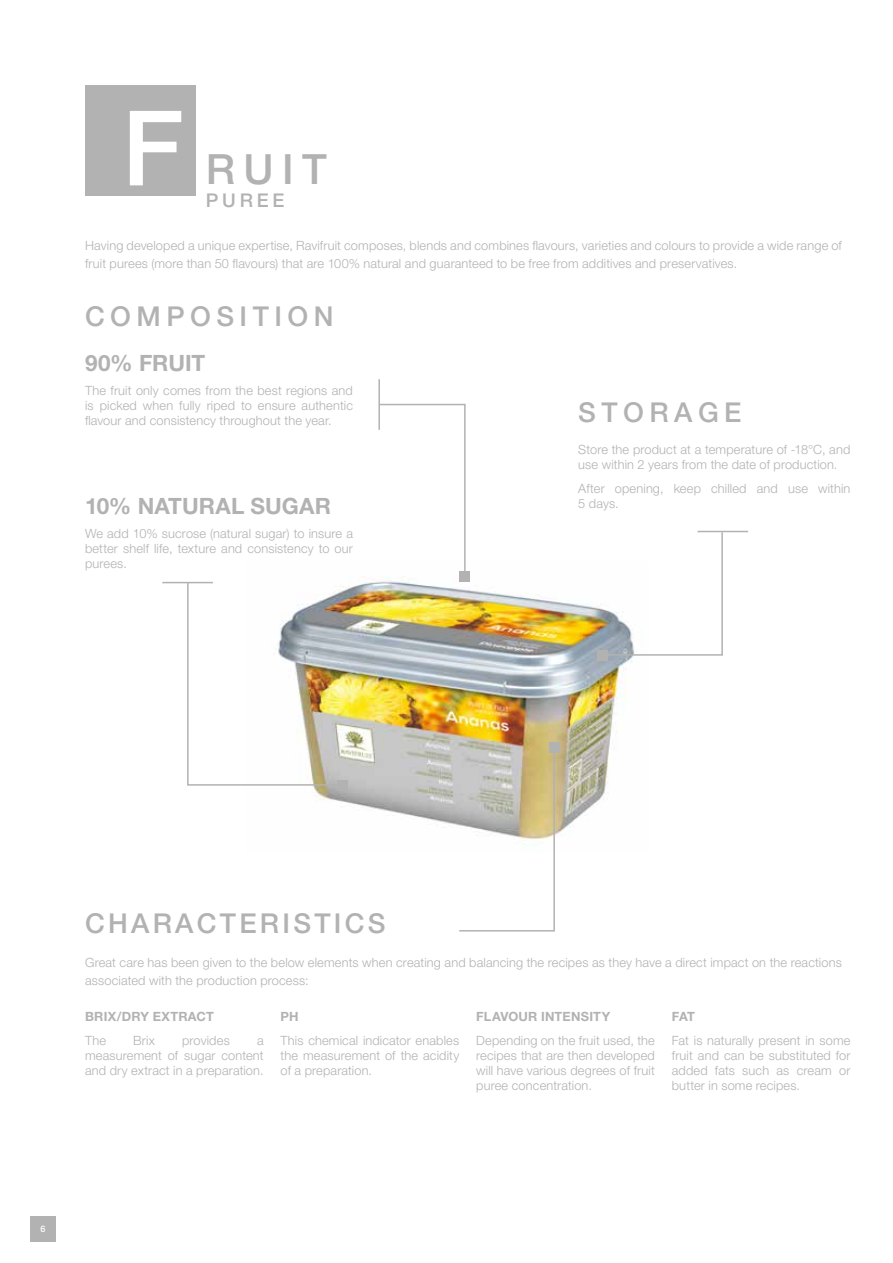
<style>
.page{position:relative;width:893px;height:1263px;background:#fff}
.page>*{position:absolute;margin:0;border:0;box-sizing:border-box;transform-origin:0 0}
.t1{font:500 104.25px "Helvetica Neue LT Std";color:#fff}
.t2{font:500 41.7px "Helvetica Neue LT Std";color:#b2b2b2}
.t3{font:500 27.3px "Helvetica Neue LT Std";letter-spacing:.2em;color:#b2b2b2}
.t4{font:500 27.3px "Helvetica Neue LT Std";letter-spacing:.12em;color:#b2b2b2}
.t5{font:700 22.5px "Helvetica Neue LT Std";letter-spacing:.005em;color:#b2b2b2}
.t6{font:500 18.9px "Helvetica Neue LT Std";letter-spacing:.2em;color:#b2b2b2}
.t7{font:300 12.75px/15px "Helvetica Neue LT Std";letter-spacing:.015em;color:#b2b2b2;text-align:justify}
.t8{font:700 12.75px "Helvetica Neue LT Std";letter-spacing:.015em;color:#b2b2b2}
.t9{font:500 9px "Helvetica Neue LT Std";color:#fff}
</style>
<div class="page">
<div style="left:30px;top:1216px;width:26px;height:26px;background:#b2b2b2"></div>
<img style="left:313px;top:576px;width:321px;height:259px">
<div style="left:85px;top:85px;width:111px;height:111px;background:#b2b2b2"></div>
<svg style="left:378px;top:403px;width:88px;height:176px"></svg>
<div style="left:460px;top:571px;width:10px;height:10px;background:#b2b2b2"></div>
<svg style="left:186px;top:581px;width:156px;height:205px"></svg>
<div style="left:338px;top:780px;width:10px;height:10px;background:#b2b2b2"></div>
<hr style="left:162px;top:582px;width:51px;height:1px;background:#b2b2b2">
<hr style="left:698px;top:531px;width:50px;height:1px;background:#b2b2b2">
<hr style="left:378px;top:379px;width:2px;height:51px;background:#b2b2b2">
<svg style="left:601px;top:531px;width:123px;height:125px"></svg>
<div style="left:597px;top:650px;width:10px;height:11px;background:#b2b2b2"></div>
<svg style="left:458px;top:741px;width:98px;height:191px"></svg>
<div style="left:550px;top:743px;width:10px;height:10px;background:#b2b2b2"></div>
<h1 class="t1" style="left:122px;top:86px;width:63px">F</h1>
<h2 class="t2" style="left:206px;top:144px;width:122px">RUIT</h2>
<h3 class="t6" style="left:206px;top:189px;width:80px">PUREE</h3>
<p class="t7" style="left:85px;top:236px;width:758px;line-height:18px">Having developed a unique expertise, Ravifruit composes, blends and combines flavours, varieties and colours to provide a wide range of fruit purees (more than 50 flavours) that are 100% natural and guaranteed to be free from additives and preservatives.</p>
<h3 class="t3" style="left:85px;top:300px;width:250px">COMPOSITION</h3>
<h3 class="t5" style="left:85px;top:349px;width:122px">90% FRUIT</h3>
<p class="t7" style="left:85px;top:382px;width:269px">The fruit only comes from the best regions and is picked when fully riped to ensure authentic flavour and consistency throughout the year.</p>
<h3 class="t3" style="left:578px;top:396px;width:165px">STORAGE</h3>
<p class="t7" style="left:578px;top:441px;width:274px">Store the product at a temperature of -18°C, and use within 2 years from the date of production.</p>
<p class="t7" style="left:578px;top:480px;width:274px">After opening, keep chilled and use within</p>
<h3 class="t5" style="left:85px;top:492px;width:248px">10% NATURAL SUGAR</h3>
<p class="t7" style="left:578px;top:495px;width:42px">5 days.</p>
<p class="t7" style="left:85px;top:525px;width:269px">We add 10% sucrose (natural sugar) to insure a better shelf life, texture and consistency to our purees.</p>
<h3 class="t4" style="left:85px;top:906px;width:302px">CHARACTERISTICS</h3>
<p class="t7" style="left:85px;top:953px;width:758px;line-height:18px">Great care has been given to the below elements when creating and balancing the recipes as they have a direct impact on the reactions associated with the production process:</p>
<p class="t8" style="left:85px;top:1008px;width:130px">BRIX/DRY EXTRACT</p>
<p class="t7" style="left:85px;top:1032px;width:22px">The</p>
<p class="t7" style="left:133px;top:1032px;width:23px">Brix</p>
<p class="t7" style="left:182px;top:1032px;width:49px">provides</p>
<p class="t7" style="left:85px;top:1032px;width:180px;text-indent:172px">a measurement of sugar content and dry extract in a preparation.</p>
<p class="t8" style="left:281px;top:1008px;width:19px">PH</p>
<p class="t7" style="left:281px;top:1032px;width:180px">This chemical indicator enables the measurement of the acidity of a preparation.</p>
<p class="t8" style="left:476px;top:1008px;width:135px">FLAVOUR INTENSITY</p>
<p class="t7" style="left:476px;top:1032px;width:180px">Depending on the fruit used, the recipes that are then developed will have various degrees of fruit puree concentration.</p>
<p class="t8" style="left:672px;top:1008px;width:25px">FAT</p>
<p class="t7" style="left:672px;top:1032px;width:180px">Fat is naturally present in some fruit and can be substituted for added fats such as cream or butter in some recipes.</p>
<p class="t9" style="left:40px;top:1223px;width:7px">6</p>
</div>
